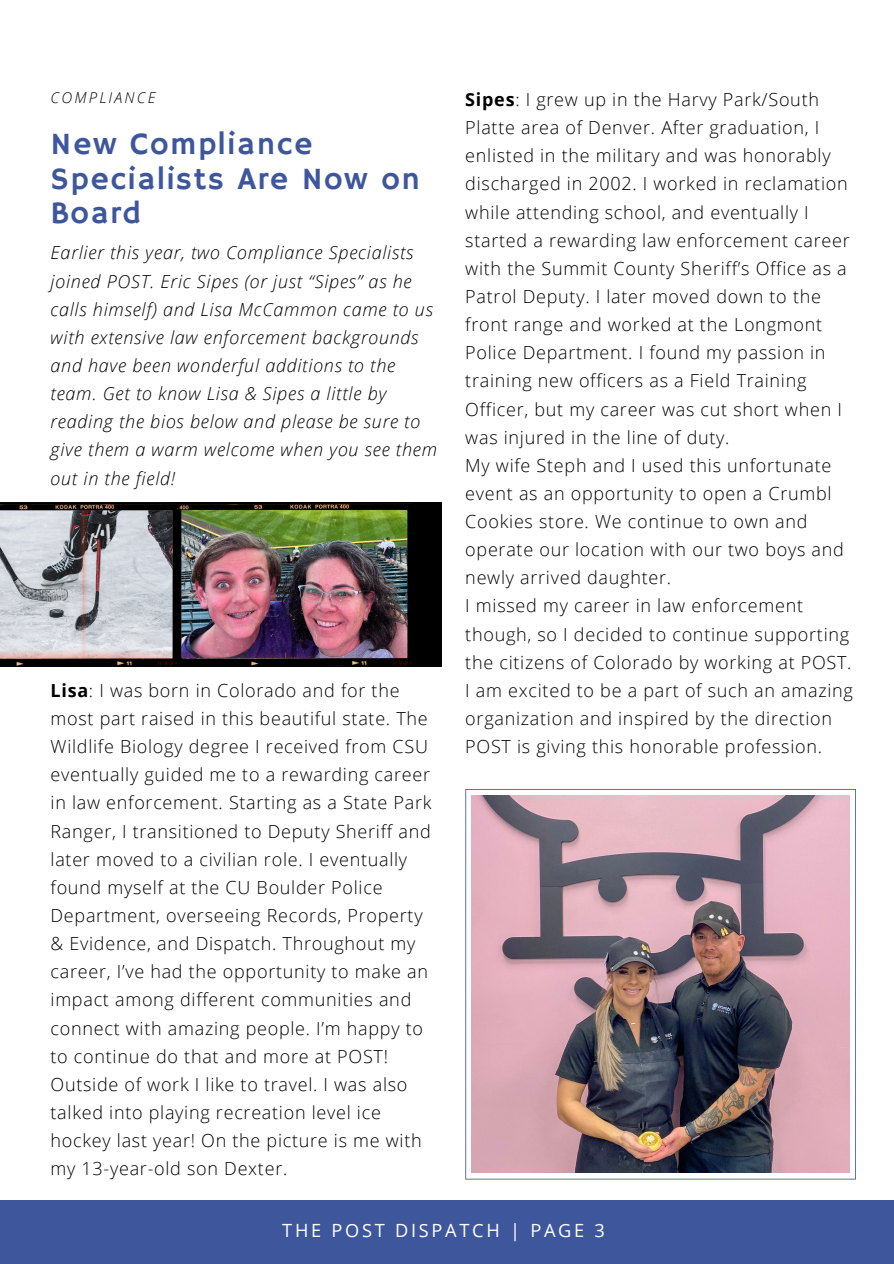
<style>
.page{position:relative;width:894px;height:1264px;background:#fff}
.page>*{position:absolute;margin:0;border:0;box-sizing:border-box;transform-origin:0 0}
.t1{font:31.5px/34.8px "Hammersmith One";letter-spacing:.05em;color:#3e579c}
.t2{font:18.15px "Open Sans";letter-spacing:.15em;color:#fff}
.t3{font:300 18px/28.2px "Open Sans";letter-spacing:.04em;color:#000}
.t4{font:italic 300 18px/28.2px "Open Sans";letter-spacing:.04em;color:#000}
.t5{font:italic 300 15px "Open Sans";letter-spacing:.15em;color:#000}
.s1{font-weight:700}
</style>
<div class="page">
<div style="left:0;top:1200px;width:893px;height:63px;background:#3e579c"></div>
<svg style="left:465px;top:789px;width:390px;height:390px;background:#a78b95"></svg>
<img style="left:0;top:503px;width:441px;height:163px">
<p class="t5" style="left:51px;top:87px;width:106px">COMPLIANCE</p>
<p class="t1" style="left:51px;top:128px;width:371px">New Compliance<br>Specialists Are Now on<br>Board</p>
<p class="t4" style="left:51px;top:238px;width:388px">Earlier this year, two Compliance Specialists joined POST. Eric Sipes (or just “Sipes” as he calls himself) and Lisa McCammon came to us with extensive law enforcement backgrounds and have been wonderful additions to the team. Get to know Lisa &amp; Sipes a little by reading the bios below and please be sure to give them a warm welcome when you see them out in the field!</p>
<h1 class="t3" style="left:51px;top:675px;width:382px"><span class="s1">Lisa</span>: I was born in Colorado and for the most part raised in this beautiful state. The Wildlife Biology degree I received from CSU eventually guided me to a rewarding career in law enforcement. Starting as a State Park Ranger, I transitioned to Deputy Sheriff and later moved to a civilian role. I eventually found myself at the CU Boulder Police Department, overseeing Records, Property &amp; Evidence, and Dispatch. Throughout my career, I’ve had the opportunity to make an impact among different communities and connect with amazing people. I’m happy to to continue do that and more at POST!<br>Outside of work I like to travel. I was also talked into playing recreation level ice hockey last year! On the picture is me with my 13-year-old son Dexter.</h1>
<p class="t3" style="left:465px;top:85px;width:389px"><span class="s1">Sipes</span>: I grew up in the Harvy Park/South Platte area of Denver. After graduation, I enlisted in the military and was honorably discharged in 2002. I worked in reclamation while attending school, and eventually I started a rewarding law enforcement career with the Summit County Sheriff’s Office as a Patrol Deputy. I later moved down to the front range and worked at the Longmont Police Department. I found my passion in training new officers as a Field Training Officer, but my career was cut short when I was injured in the line of duty.<br>My wife Steph and I used this unfortunate event as an opportunity to open a Crumbl Cookies store. We continue to own and operate our location with our two boys and newly arrived daughter.<br>I missed my career in law enforcement though, so I decided to continue supporting the citizens of Colorado by working at POST.<br>I am excited to be a part of such an amazing organization and inspired by the direction POST is giving this honorable profession.</p>
<h3 class="t2" style="left:282px;top:1217px;width:324px">THE POST DISPATCH | PAGE 3</h3>
</div>
